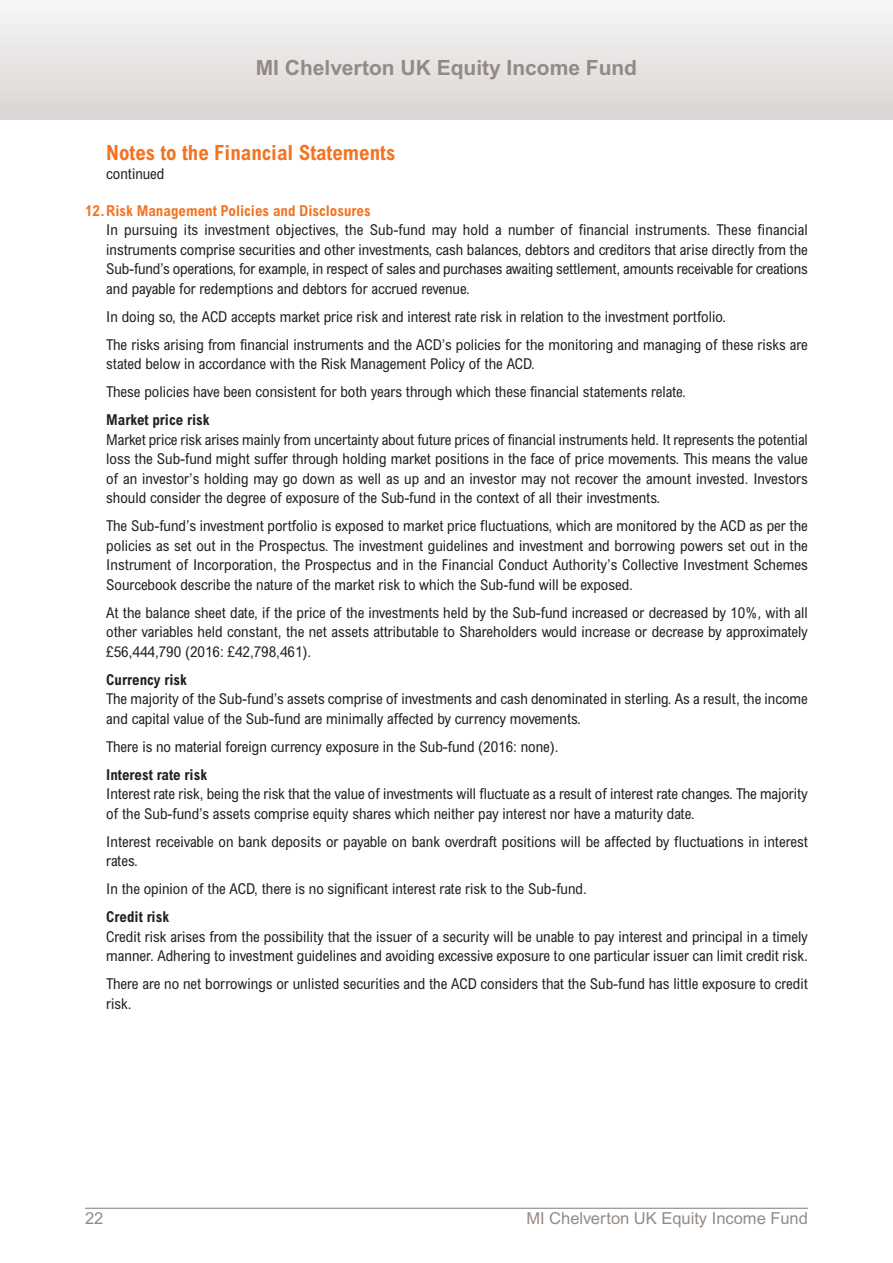
<style>
.page{position:relative;width:893px;height:1263px;background:#fff}
.page>*{position:absolute;margin:0;border:0;box-sizing:border-box;transform-origin:0 0}
.t1{font:700 21px "Arial";color:#938a84}
.t2{font:700 condensed 21px "Arial";color:#f47321}
.t3{font:16.5px "Arial";color:#938a84}
.t4{font:condensed 15px/19.5px "Arial";color:#231f20}
.t5{font:700 condensed 15px "Arial";color:#231f20}
.t6{font:700 condensed 15px "Arial";color:#f47321}
</style>
<div class="page">
<div style="left:0;top:0;width:893px;height:119px;background:linear-gradient(to bottom,#f7f7f6,#dad5d2)"></div>
<hr style="left:85px;top:1208px;width:723px;height:1px;background:#938a84">
<h1 class="t1" style="left:256px;top:60px;width:383px">MI Chelverton UK Equity Income Fund</h1>
<h1 class="t2" style="left:106px;top:145px;width:291px">Notes to the Financial Statements</h1>
<p class="t4" style="left:106px;top:165px;width:60px">continued</p>
<p class="t6" style="left:85px;top:205px;width:287px">12.Risk Management Policies and Disclosures</p>
<p class="t4" style="left:106px;top:221px;width:703px;text-align:justify">In pursuing its investment objectives, the Sub-fund may hold a number of financial instruments. These financial instruments comprise securities and other investments, cash balances, debtors and creditors that arise directly from the Sub-fund’s operations, for example, in respect of sales and purchases awaiting settlement, amounts receivable for creations and payable for redemptions and debtors for accrued revenue.</p>
<p class="t4" style="left:106px;top:304px;width:703px;line-height:28px">In doing so, the ACD accepts market price risk and interest rate risk in relation to the investment portfolio.<br>The risks arising from financial instruments and the ACD’s policies for the monitoring and managing of these risks are</p>
<p class="t4" style="left:106px;top:351px;width:581px;line-height:28px">stated below in accordance with the Risk Management Policy of the ACD.<br>These policies have been consistent for both years through which these financial statements relate.</p>
<p class="t5" style="left:106px;top:414px;width:105px">Market price risk</p>
<p class="t4" style="left:106px;top:431px;width:703px;text-align:justify">Market price risk arises mainly from uncertainty about future prices of financial instruments held. It represents the potential loss the Sub-fund might suffer through holding market positions in the face of price movements. This means the value of an investor’s holding may go down as well as up and an investor may not recover the amount invested. Investors should consider the degree of exposure of the Sub-fund in the context of all their investments.</p>
<p class="t4" style="left:106px;top:517px;width:703px;text-align:justify">The Sub-fund’s investment portfolio is exposed to market price fluctuations, which are monitored by the ACD as per the policies as set out in the Prospectus. The investment guidelines and investment and borrowing powers set out in the Instrument of Incorporation, the Prospectus and in the Financial Conduct Authority’s Collective Investment Schemes Sourcebook describe the nature of the market risk to which the Sub-fund will be exposed.</p>
<p class="t4" style="left:106px;top:604px;width:703px;text-align:justify">At the balance sheet date, if the price of the investments held by the Sub-fund increased or decreased by 10%, with all other variables held constant, the net assets attributable to Shareholders would increase or decrease by approximately £56,444,790 (2016: £42,798,461).</p>
<p class="t5" style="left:106px;top:674px;width:82px">Currency risk</p>
<p class="t4" style="left:106px;top:691px;width:703px">The majority of the Sub-fund’s assets comprise of investments and cash denominated in sterling. As a result, the income and capital value of the Sub-fund are minimally affected by currency movements.</p>
<p class="t4" style="left:106px;top:738px;width:454px">There is no material foreign currency exposure in the Sub-fund (2016: none).</p>
<p class="t5" style="left:106px;top:769px;width:102px">Interest rate risk</p>
<p class="t4" style="left:106px;top:786px;width:703px">Interest rate risk, being the risk that the value of investments will fluctuate as a result of interest rate changes. The majority of the Sub-fund’s assets comprise equity shares which neither pay interest nor have a maturity date.</p>
<p class="t4" style="left:106px;top:833px;width:703px">Interest receivable on bank deposits or payable on bank overdraft positions will be affected by fluctuations in interest rates.</p>
<p class="t4" style="left:106px;top:881px;width:482px">In the opinion of the ACD, there is no significant interest rate risk to the Sub-fund.</p>
<p class="t5" style="left:106px;top:911px;width:64px">Credit risk</p>
<p class="t4" style="left:106px;top:928px;width:703px">Credit risk arises from the possibility that the issuer of a security will be unable to pay interest and principal in a timely manner. Adhering to investment guidelines and avoiding excessive exposure to one particular issuer can limit credit risk.</p>
<p class="t4" style="left:106px;top:976px;width:703px">There are no net borrowings or unlisted securities and the ACD considers that the Sub-fund has little exposure to credit risk.</p>
<p class="t3" style="left:85px;top:1212px;width:20px">22</p>
<p class="t3" style="left:526px;top:1212px;width:283px">MI Chelverton UK Equity Income Fund</p>
</div>
